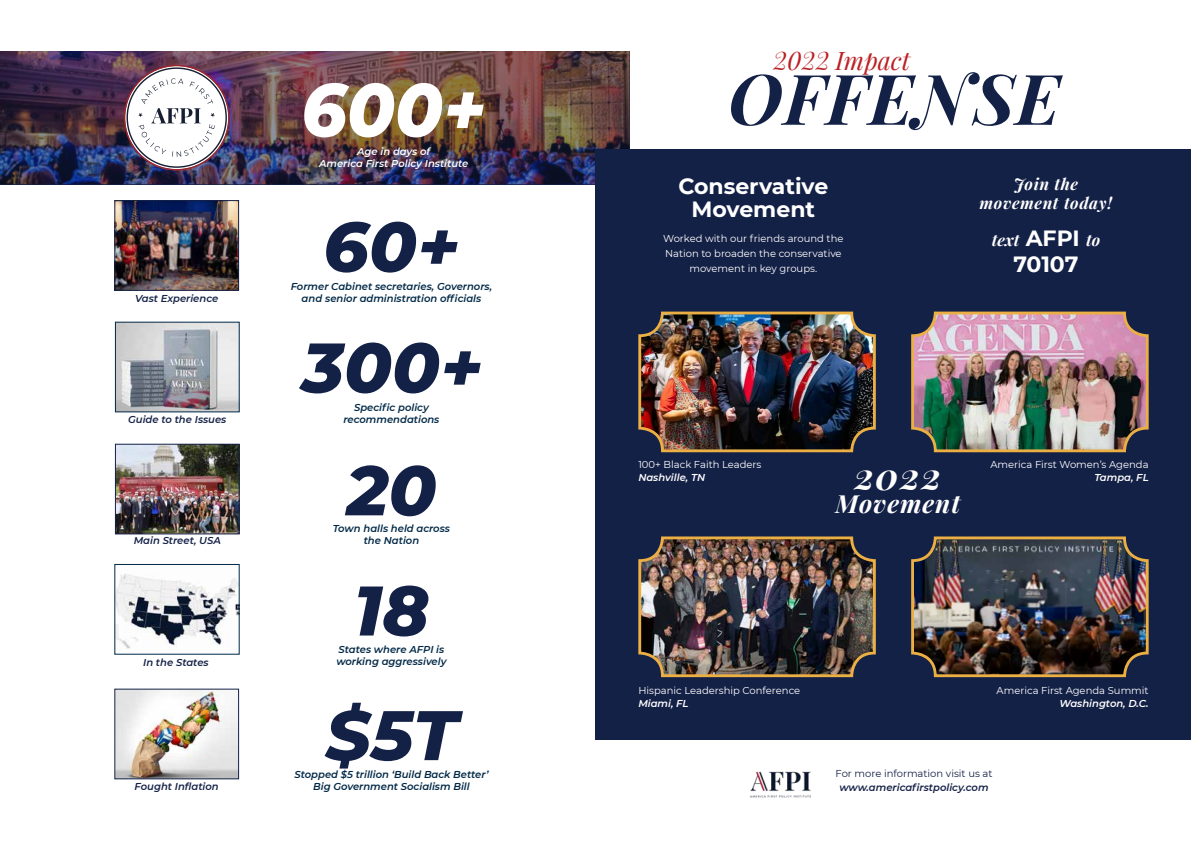
<style>
.page{position:relative;width:1191px;height:842px;background:#fff}
.page>*{position:absolute;margin:0;border:0;box-sizing:border-box;transform-origin:0 0}
.t1{font:italic 800 74.9px "Montserrat";color:#fff;scale:.93 1}
.t2{font:italic 800 70px "Montserrat";color:#142147}
.t3{font:italic 700 70px "Playfair Display";letter-spacing:.02em;color:#142147}
.t4{font:italic 700 37px "Playfair Display";color:#fff}
.t5{font:italic 25px "Playfair Display";color:#bb2025}
.t6{font:italic 700 25px "Playfair Display";letter-spacing:.04em;color:#fff}
.t7{font:700 22px/23px "Montserrat";color:#fff;text-align:center}
.t8{font:italic 700 16px/19.2px "Playfair Display";letter-spacing:.04em;color:#fff;text-align:center}
.t9{font:italic 600 10px/12px "Montserrat";color:#012846;text-align:center}
.t10{font:10px/15px "Montserrat";color:#fff;text-align:center}
.t11{font:italic 600 10px "Montserrat";color:#142147}
.t12{font:italic 600 10px/12px "Montserrat";color:#fff;text-align:center}
.t13{font:10px "Montserrat";color:#142147}
.s1{font-family:"Montserrat";font-style:normal;font-size:22px}
</style>
<div class="page">
<img style="left:0;top:51px;width:629px;height:133px">
<div style="left:595px;top:149px;width:596px;height:591px;background:#142147"></div>
<img style="left:117px;top:202px;width:120px;height:86px">
<div style="left:115px;top:200px;width:124px;height:90px;border:1px solid #142147"></div>
<img style="left:117px;top:324px;width:120px;height:86px">
<img style="left:117px;top:446px;width:120px;height:86px">
<div style="left:115px;top:444px;width:124px;height:90px;border:1px solid #142147"></div>
<img style="left:117px;top:574px;width:120px;height:75px">
<div style="left:115px;top:564px;width:124px;height:90px;border:1px solid #012846"></div>
<img style="left:117px;top:691px;width:120px;height:86px">
<div style="left:115px;top:689px;width:124px;height:90px;border:1px solid #142147"></div>
<img style="left:750px;top:771px;width:61px;height:27px">
<img style="left:642px;top:540px;width:230px;height:133px">
<div style="left:638px;top:536px;width:238px;height:141px;border:3px solid #ecaf43;border-radius:23px"></div>
<img style="left:915px;top:540px;width:229px;height:133px">
<div style="left:911px;top:536px;width:237px;height:141px;border:3px solid #ecaf43;border-radius:23px"></div>
<img style="left:642px;top:316px;width:230px;height:132px">
<div style="left:638px;top:312px;width:238px;height:140px;border:3px solid #ecaf43;border-radius:23px"></div>
<img style="left:915px;top:316px;width:229px;height:132px">
<div style="left:911px;top:312px;width:237px;height:140px;border:3px solid #ecaf43;border-radius:23px"></div>
<img style="left:124px;top:65px;width:105px;height:105px">
<h1 class="t1" style="left:301px;top:55px;width:199px">600+</h1>
<p class="t12" style="left:319px;top:145px;width:151px">Age in days of<br>America First Policy Institute</p>
<p class="t11" style="left:135px;top:291px;width:85px">Vast Experience</p>
<p class="t11" style="left:128px;top:413px;width:100px">Guide to the Issues</p>
<h2 class="t2" style="left:323px;top:195px;width:138px">60+</h2>
<p class="t9" style="left:291px;top:280px;width:203px">Former Cabinet secretaries, Governors, and senior administration officials</p>
<h2 class="t2" style="left:302px;top:316px;width:182px">300+</h2>
<p class="t9" style="left:343px;top:401px;width:97px">Specific policy recommendations</p>
<h2 class="t2" style="left:346px;top:439px;width:91px">20</h2>
<p class="t11" style="left:134px;top:534px;width:89px">Main Street, USA</p>
<p class="t9" style="left:333px;top:522px;width:119px">Town halls held across the Nation</p>
<p class="t11" style="left:143px;top:655px;width:67px">In the States</p>
<p class="t11" style="left:135px;top:779px;width:86px">Fought Inflation</p>
<h2 class="t2" style="left:354px;top:559px;width:77px">18</h2>
<p class="t9" style="left:336px;top:643px;width:112px;text-align:left">States where AFPI is working aggressively</p>
<h2 class="t2" style="left:326px;top:684px;width:133px">$5T</h2>
<p class="t9" style="left:294px;top:768px;width:195px">Stopped $5 trillion ‘Build Back Better’<br>Big Government Socialism Bill</p>
<h3 class="t5" style="left:773px;top:41px;width:138px">2022 Impact</h3>
<h2 class="t3" style="left:728px;top:42px;width:333px">OFFENSE</h2>
<h3 class="t7" style="left:678px;top:174px;width:151px">Conservative<br>Movement</h3>
<h3 class="t8" style="left:979px;top:173px;width:134px">Join the movement today!</h3>
<h3 class="t8" style="left:991px;top:229px;width:110px">text <span class="s1">AFPI</span> to</h3>
<h3 class="t7" style="left:1013px;top:252px;width:67px">70107</h3>
<p class="t10" style="left:663px;top:230px;width:182px">Worked with our friends around the<br>Nation to broaden the conservative movement in key groups.</p>
<p class="t10" style="left:638px;top:457px;width:125px">100+ Black Faith Leaders</p>
<p class="t12" style="left:638px;top:471px;width:68px">Nashville, TN</p>
<h3 class="t4" style="left:854px;top:446px;width:88px">2022</h3>
<h3 class="t6" style="left:835px;top:483px;width:126px">Movement</h3>
<p class="t10" style="left:990px;top:457px;width:160px">America First Women’s Agenda</p>
<p class="t12" style="left:1094px;top:471px;width:56px">Tampa, FL</p>
<p class="t10" style="left:638px;top:683px;width:163px">Hispanic Leadership Conference</p>
<p class="t12" style="left:638px;top:697px;width:52px">Miami, FL</p>
<p class="t10" style="left:996px;top:683px;width:154px">America First Agenda Summit</p>
<p class="t12" style="left:1059px;top:697px;width:91px">Washington, D.C.</p>
<p class="t13" style="left:835px;top:767px;width:158px">For more information visit us at</p>
<p class="t11" style="left:839px;top:780px;width:150px">www.americafirstpolicy.com</p>
</div>
